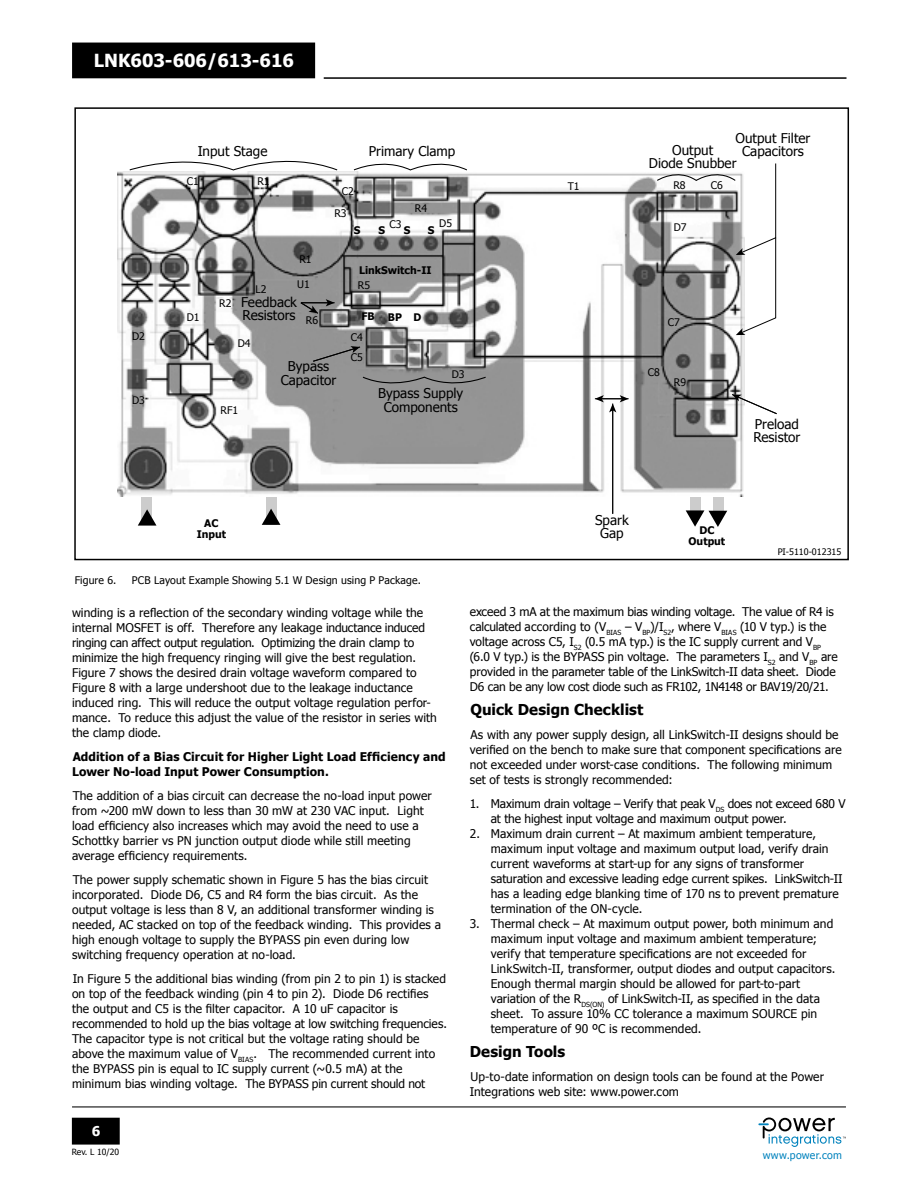
<style>
.page{position:relative;width:918px;height:1188px;background:#fff}
.page>*{position:absolute;margin:0;border:0;box-sizing:border-box;transform-origin:0 0}
.t1{font:700 18px "Tahoma";color:#fff}
.t2{font:700 15px "Tahoma";letter-spacing:.005em;color:#000}
.t3{font:13.5px/13.5px "Tahoma";color:#000;text-align:center}
.t4{font:700 13.5px "Tahoma";color:#fff}
.t5{font:12px/15px "Tahoma";letter-spacing:.005em;color:#000}
.t6{font:700 12px/15px "Tahoma";letter-spacing:.01em;color:#000}
.t7{font:10.5px/20px "Tahoma";letter-spacing:.005em;color:#000}
.t8{font:700 10.5px/11.6px "Tahoma";color:#000;text-align:center}
.t9{font:10.5px "Tahoma";letter-spacing:.03em;color:#0082bd}
.t10{font:9px "Tahoma";color:#000}
.t11{font:8.55px "Tahoma";color:#000}
</style>
<div class="page">
<hr style="left:72px;top:1106px;width:774px;height:1px;background:#000">
<hr style="left:324px;top:77px;width:523px;height:2px;background:#000">
<div style="left:73px;top:1118px;width:46px;height:26px;background:#000"></div>
<div style="left:72px;top:1118px;width:48px;height:27px;border:2px solid #000"></div>
<div style="left:73px;top:43px;width:241px;height:35px;background:#000"></div>
<svg style="left:758px;top:1118px;width:88px;height:29px"></svg>
<div style="left:690px;top:436px;width:10px;height:78px;background:#ccc"></div>
<div style="left:713px;top:435px;width:10px;height:79px;background:#ccc"></div>
<svg style="left:686px;top:510px;width:41px;height:17px"></svg>
<div style="left:142px;top:480px;width:10px;height:45px;background:#ccc"></div>
<div style="left:266px;top:480px;width:10px;height:45px;background:#ccc"></div>
<svg style="left:262px;top:509px;width:18px;height:16px"></svg>
<svg style="left:138px;top:509px;width:19px;height:17px"></svg>
<img style="left:117px;top:172px;width:628px;height:324px">
<svg style="left:312px;top:346px;width:48px;height:16px"></svg>
<svg style="left:732px;top:394px;width:45px;height:21px"></svg>
<hr style="left:612px;top:410px;width:1px;height:104px;background:#000">
<svg style="left:595px;top:395px;width:34px;height:17px"></svg>
<svg style="left:300px;top:299px;width:35px;height:14px"></svg>
<svg style="left:353px;top:163px;width:114px;height:9px"></svg>
<svg style="left:362px;top:376px;width:125px;height:14px;background:#898989"></svg>
<svg style="left:129px;top:160px;width:209px;height:11px"></svg>
<svg style="left:656px;top:163px;width:121px;height:172px"></svg>
<h1 class="t1" style="left:94px;top:53px;width:202px">LNK603-606/613-616</h1>
<p class="t3" style="left:736px;top:132px;width:76px">Output Filter</p>
<p class="t3" style="left:198px;top:146px;width:71px">Input Stage</p>
<p class="t3" style="left:369px;top:146px;width:88px">Primary Clamp</p>
<p class="t3" style="left:672px;top:144px;width:43px">Output</p>
<p class="t3" style="left:742px;top:146px;width:63px">Capacitors</p>
<p class="t3" style="left:649px;top:158px;width:89px">Diode Snubber</p>
<p class="t7" style="left:132px;top:327px;width:14px">D2</p>
<p class="t7" style="left:132px;top:391px;width:14px">D3</p>
<p class="t7" style="left:187px;top:172px;width:14px">C1</p>
<p class="t7" style="left:187px;top:308px;width:14px">D1</p>
<p class="t7" style="left:257px;top:172px;width:14px">R1</p>
<p class="t7" style="left:219px;top:295px;width:14px">R2</p>
<p class="t7" style="left:256px;top:280px;width:12px">L2</p>
<p class="t7" style="left:299px;top:250px;width:14px">R1</p>
<p class="t7" style="left:297px;top:275px;width:14px">U1</p>
<p class="t3" style="left:241px;top:296px;width:57px;text-align:left">Feedback<br>Resistors</p>
<p class="t7" style="left:306px;top:312px;width:14px">R6</p>
<p class="t7" style="left:342px;top:182px;width:14px">C2</p>
<p class="t7" style="left:415px;top:199px;width:14px">R4</p>
<p class="t7" style="left:334px;top:205px;width:14px">R3</p>
<p class="t7" style="left:439px;top:214px;width:14px">D5</p>
<p class="t7" style="left:389px;top:215px;width:14px">C3</p>
<p class="t8" style="left:354px;top:225px;width:8px">S</p>
<p class="t8" style="left:378px;top:225px;width:8px">S</p>
<p class="t8" style="left:404px;top:225px;width:8px">S</p>
<p class="t8" style="left:428px;top:225px;width:8px">S</p>
<p class="t8" style="left:359px;top:266px;width:74px">LinkSwitch-II</p>
<p class="t7" style="left:358px;top:276px;width:14px">R5</p>
<p class="t8" style="left:362px;top:312px;width:61px">FB BP D</p>
<p class="t7" style="left:238px;top:335px;width:14px">D4</p>
<p class="t7" style="left:221px;top:402px;width:19px">RF1</p>
<p class="t3" style="left:281px;top:361px;width:57px">Bypass<br>Capacitor</p>
<p class="t7" style="left:351px;top:328px;width:14px">C4<br>C5</p>
<p class="t7" style="left:452px;top:365px;width:14px">D3</p>
<p class="t3" style="left:378px;top:388px;width:87px">Bypass Supply<br>Components</p>
<p class="t8" style="left:197px;top:518px;width:31px">AC<br>Input</p>
<p class="t7" style="left:75px;top:571px;width:43px">Figure 6.</p>
<p class="t7" style="left:132px;top:571px;width:290px">PCB Layout Example Showing 5.1 W Design using P Package.</p>
<p class="t7" style="left:568px;top:178px;width:13px">T1</p>
<p class="t7" style="left:673px;top:176px;width:14px">R8</p>
<p class="t7" style="left:711px;top:176px;width:14px">C6</p>
<p class="t7" style="left:674px;top:219px;width:14px">D7</p>
<p class="t7" style="left:668px;top:313px;width:14px">C7</p>
<p class="t7" style="left:648px;top:363px;width:14px">C8</p>
<p class="t7" style="left:674px;top:373px;width:14px">R9</p>
<p class="t3" style="left:595px;top:514px;width:35px">Spark<br>Gap</p>
<p class="t8" style="left:689px;top:525px;width:38px">DC<br>Output</p>
<p class="t3" style="left:753px;top:418px;width:48px;text-align:left">Preload<br>Resistor</p>
<p class="t10" style="left:778px;top:548px;width:65px">PI-5110-012315</p>
<p class="t5" style="left:72px;top:604px;width:366px">winding is a re昀氀ection of the secondary winding voltage while the internal MOSFET is off. Therefore any leakage inductance induced ringing can affect output regulation. Optimizing the drain clamp to minimize the high frequency ringing will give the best regulation.<br>Figure 7 shows the desired drain voltage waveform compared to Figure 8 with a large undershoot due to the leakage inductance induced ring. This will reduce the output voltage regulation perfor&shy;mance. To reduce this adjust the value of the resistor in series with the clamp diode.</p>
<p class="t6" style="left:72px;top:748px;width:375px">Addition of a Bias Circuit for Higher Light Load Ef昀椀ciency and<br>Lower No-load Input Power Consumption.</p>
<p class="t5" style="left:72px;top:789px;width:361px">The addition of a bias circuit can decrease the no-load input power from ~200 mW down to less than 30 mW at 230 VAC input. Light load ef昀椀ciency also increases which may avoid the need to use a Schottky barrier vs PN junction output diode while still meeting average ef昀椀ciency requirements.</p>
<p class="t5" style="left:72px;top:873px;width:370px">The power supply schematic shown in Figure 5 has the bias circuit incorporated. Diode D6, C5 and R4 form the bias circuit. As the output voltage is less than 8 V, an additional transformer winding is needed, AC stacked on top of the feedback winding. This provides a high enough voltage to supply the BYPASS pin even during low switching frequency operation at no-load.</p>
<p class="t5" style="left:72px;top:972px;width:376px">In Figure 5 the additional bias winding (from pin 2 to pin 1) is stacked on top of the feedback winding (pin 4 to pin 2). Diode D6 recti昀椀es the output and C5 is the 昀椀lter capacitor. A 10 uF capacitor is recommended to hold up the bias voltage at low switching frequencies.<br>The capacitor type is not critical but the voltage rating should be above the maximum value of V<sub>BIAS</sub>. The recommended current into the BYPASS pin is equal to IC supply current (~0.5 mA) at the minimum bias winding voltage. The BYPASS pin current should not</p>
<p class="t4" style="left:92px;top:1125px;width:10px">6</p>
<p class="t11" style="left:72px;top:1149px;width:49px">Rev. L 10/20</p>
<p class="t5" style="left:470px;top:605px;width:370px">exceed 3 mA at the maximum bias winding voltage. The value of R4 is calculated according to (V<sub>BIAS</sub> – V<sub>BP</sub>)/I<sub>S2</sub>, where V<sub>BIAS</sub> (10 V typ.) is the voltage across C5, I<sub>S2</sub> (0.5 mA typ.) is the IC supply current and V<sub>BP </sub>(6.0 V typ.) is the BYPASS pin voltage. The parameters I<sub>S2</sub> and V<sub>BP</sub> are provided in the parameter table of the LinkSwitch-II data sheet. Diode D6 can be any low cost diode such as FR102, 1N4148 or BAV19/20/21.</p>
<p class="t2" style="left:470px;top:699px;width:174px">Quick Design Checklist</p>
<p class="t5" style="left:470px;top:728px;width:374px">As with any power supply design, all LinkSwitch-II designs should be veri昀椀ed on the bench to make sure that component speci昀椀cations are not exceeded under worst-case conditions. The following minimum set of tests is strongly recommended:</p>
<p class="t5" style="left:491px;top:797px;width:356px;text-indent:-21px">1. Maximum drain voltage – Verify that peak V<sub>DS</sub> does not exceed 680 V at the highest input voltage and maximum output power.</p>
<p class="t5" style="left:491px;top:827px;width:353px;text-indent:-21px">2. Maximum drain current – At maximum ambient temperature, maximum input voltage and maximum output load, verify drain current waveforms at start-up for any signs of transformer saturation and excessive leading edge current spikes. LinkSwitch-II has a leading edge blanking time of 170 ns to prevent premature termination of the ON-cycle.</p>
<p class="t5" style="left:491px;top:917px;width:346px;text-indent:-21px">3. Thermal check – At maximum output power, both minimum and maximum input voltage and maximum ambient temperature; verify that temperature speci昀椀cations are not exceeded for LinkSwitch-II, transformer, output diodes and output capacitors.<br>Enough thermal margin should be allowed for part-to-part variation of the R<sub>DS(ON)</sub> of LinkSwitch-II, as speci昀椀ed in the data sheet. To assure 10% CC tolerance a maximum SOURCE pin temperature of 90 ºC is recommended.</p>
<p class="t2" style="left:470px;top:1046px;width:97px">Design Tools</p>
<p class="t5" style="left:470px;top:1070px;width:356px">Up-to-date information on design tools can be found at the Power<br>Integrations web site: www.power.com</p>
<p class="t9" style="left:763px;top:1151px;width:81px">www.power.com</p>
</div>
